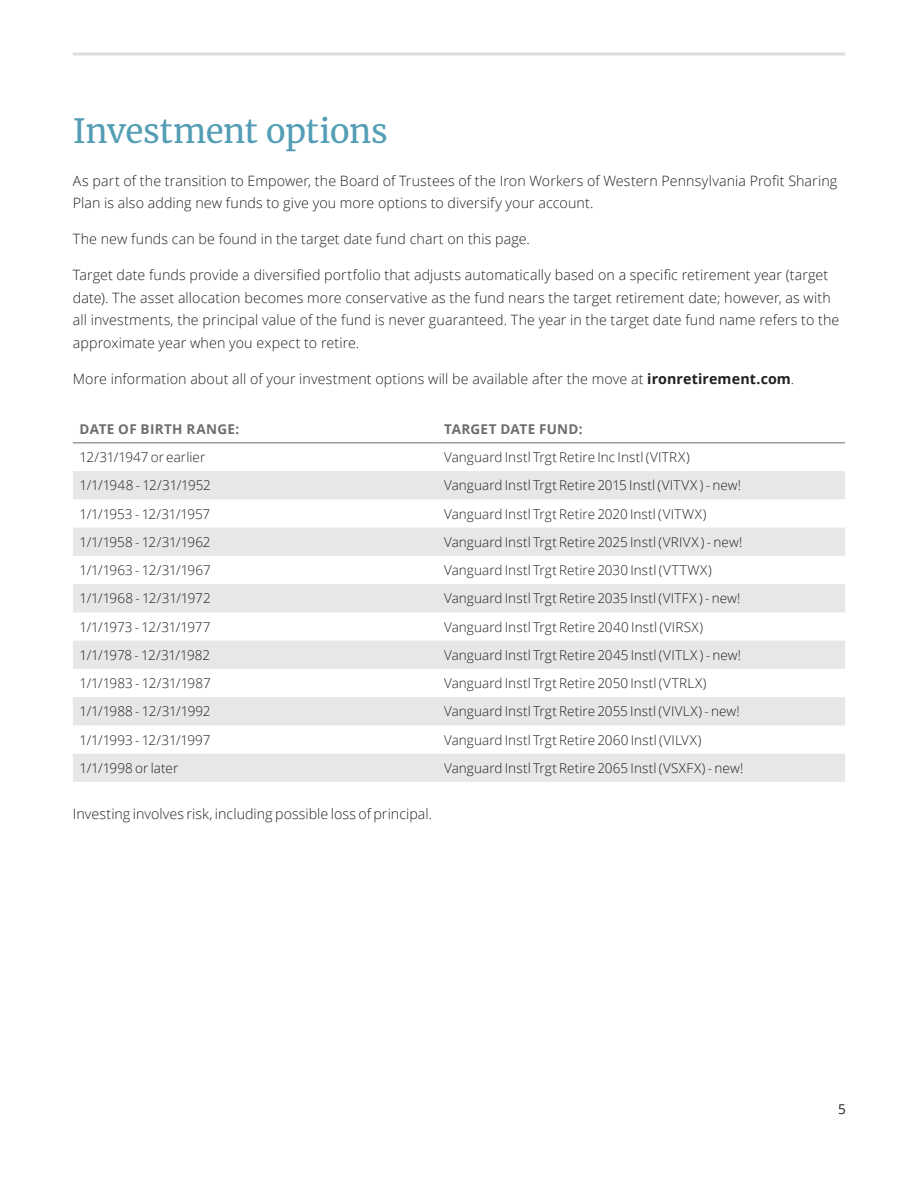
<style>
.page{position:relative;width:918px;height:1188px;background:#fff}
.page>*{position:absolute;margin:0;border:0;box-sizing:border-box;transform-origin:0 0}
.t1{font:33px "Merriweather";letter-spacing:-.015em;color:#539db5}
.Table_Header{font:300 14.25px/22.5px "Open Sans";letter-spacing:.01em;color:#231f20}
.BODY_2_WITH_1_Supers{font:300 14.25px "Open Sans";letter-spacing:.005em;color:#231f20}
.t2{font:300 13.5px "Open Sans";letter-spacing:.005em;color:#231f20}
.t3{font:300 13.5px "Open Sans";letter-spacing:-.02em;color:#231f20}
.t4{font:300 13.5px "Open Sans";letter-spacing:-.015em;color:#231f20}
.Table_Header-2{font:700 13.5px "Open Sans";letter-spacing:.025em;color:#6c6d70}
.t5{font:13.5px "Open Sans";color:#231f20}
.s1{font-weight:700}
</style>
<div class="page">
<svg style="left:73px;top:471px;width:772px;height:311px;fill:#e6e7e9"></svg>
<hr style="left:73px;top:442px;width:364px;height:1px;background:#6c6d70">
<hr style="left:437px;top:442px;width:408px;height:1px;background:#6c6d70">
<hr style="left:73px;top:52px;width:772px;height:3px;background:#dcdddf">
<h1 class="t1" style="left:73px;top:108px;width:317px">Investment options</h1>
<p class="Table_Header" style="left:73px;top:169px;width:766px">As part of the transition to Empower, the Board of Trustees of the Iron Workers of Western Pennsylvania Profit Sharing<br>Plan is also adding new funds to give you more options to diversify your account.</p>
<p class="Table_Header" style="left:73px;top:228px;width:459px">The new funds can be found in the target date fund chart on this page.</p>
<p class="Table_Header" style="left:73px;top:264px;width:768px">Target date funds provide a diversified portfolio that adjusts automatically based on a specific retirement year (target date). The asset allocation becomes more conservative as the fund nears the target retirement date; however, as with all investments, the principal value of the fund is never guaranteed. The year in the target date fund name refers to the approximate year when you expect to retire.</p>
<p class="Table_Header" style="left:73px;top:367px;width:723px">More information about all of your investment options will be available after the move at <span class="s1">ironretirement.com</span>.</p>
<p class="Table_Header-2" style="left:80px;top:419px;width:161px">DATE OF BIRTH RANGE:</p>
<p class="Table_Header-2" style="left:444px;top:419px;width:140px">TARGET DATE FUND:</p>
<p class="t2" style="left:80px;top:448px;width:127px">12/31/1947 or earlier</p>
<p class="t2" style="left:444px;top:448px;width:247px">Vanguard Instl Trgt Retire Inc Instl (VITRX)</p>
<p class="t3" style="left:80px;top:476px;width:133px">1/1/1948 - 12/31/1952</p>
<p class="t2" style="left:444px;top:476px;width:299px">Vanguard Instl Trgt Retire 2015 Instl (VITVX ) - new!</p>
<p class="t4" style="left:80px;top:505px;width:132px">1/1/1953 - 12/31/1957</p>
<p class="t2" style="left:444px;top:505px;width:264px">Vanguard Instl Trgt Retire 2020 Instl (VITWX)</p>
<p class="t4" style="left:80px;top:533px;width:133px">1/1/1958 - 12/31/1962</p>
<p class="t2" style="left:444px;top:533px;width:300px">Vanguard Instl Trgt Retire 2025 Instl (VRIVX ) - new!</p>
<p class="t4" style="left:80px;top:561px;width:133px">1/1/1963 - 12/31/1967</p>
<p class="t2" style="left:444px;top:561px;width:269px">Vanguard Instl Trgt Retire 2030 Instl (VTTWX)</p>
<p class="t3" style="left:80px;top:589px;width:133px">1/1/1968 - 12/31/1972</p>
<p class="t2" style="left:444px;top:589px;width:298px">Vanguard Instl Trgt Retire 2035 Instl (VITFX ) - new!</p>
<p class="t3" style="left:80px;top:618px;width:132px">1/1/1973 - 12/31/1977</p>
<p class="t2" style="left:444px;top:618px;width:260px">Vanguard Instl Trgt Retire 2040 Instl (VIRSX)</p>
<p class="t3" style="left:80px;top:646px;width:132px">1/1/1978 - 12/31/1982</p>
<p class="t2" style="left:444px;top:646px;width:298px">Vanguard Instl Trgt Retire 2045 Instl (VITLX ) - new!</p>
<p class="t4" style="left:80px;top:674px;width:133px">1/1/1983 - 12/31/1987</p>
<p class="t2" style="left:444px;top:674px;width:264px">Vanguard Instl Trgt Retire 2050 Instl (VTRLX)</p>
<p class="t3" style="left:80px;top:702px;width:133px">1/1/1988 - 12/31/1992</p>
<p class="t2" style="left:444px;top:702px;width:297px">Vanguard Instl Trgt Retire 2055 Instl (VIVLX) - new!</p>
<p class="t3" style="left:80px;top:731px;width:132px">1/1/1993 - 12/31/1997</p>
<p class="t2" style="left:444px;top:731px;width:259px">Vanguard Instl Trgt Retire 2060 Instl (VILVX)</p>
<p class="t2" style="left:80px;top:759px;width:100px">1/1/1998 or later</p>
<p class="t2" style="left:444px;top:759px;width:301px">Vanguard Instl Trgt Retire 2065 Instl (VSXFX) - new!</p>
<p class="BODY_2_WITH_1_Supers" style="left:73px;top:804px;width:361px">Investing involves risk, including possible loss of principal.</p>
<p class="t5" style="left:838px;top:1100px;width:9px">5</p>
</div>
